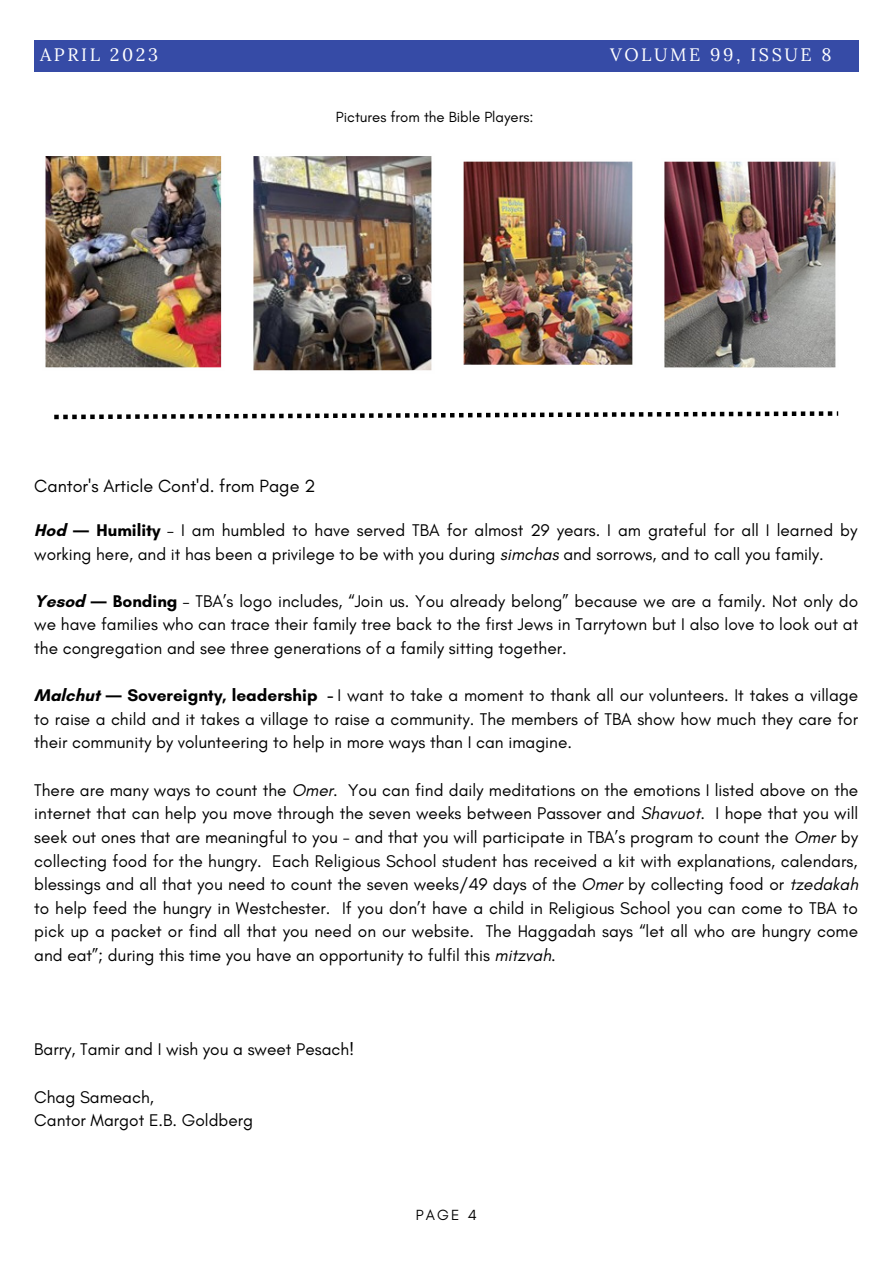
<style>
.page{position:relative;width:893px;height:1264px;background:#fff}
.page>*{position:absolute;margin:0;border:0;box-sizing:border-box;transform-origin:0 0}
.t1{font:18px "Glacial Indifference";color:#000}
.t2{font:18px "Lora";letter-spacing:.14em;color:#fff}
.t3{font:17.25px/23.5px "Glacial Indifference";color:#000;text-align:justify}
.t4{font:15px "Glacial Indifference";color:#000}
.s1{font-weight:700}
.s2{font-family:"Noto Sans";font-weight:700}
.s3{font-style:italic}
</style>
<div class="page">
<div style="left:34px;top:40px;width:824px;height:32px;background:#364ba6"></div>
<svg style="left:54px;top:411px;width:784px;height:8px"></svg>
<img style="left:45px;top:156px;width:177px;height:212px">
<img style="left:253px;top:156px;width:179px;height:215px">
<img style="left:463px;top:161px;width:170px;height:204px">
<img style="left:664px;top:161px;width:172px;height:207px">
<p class="t2" style="left:40px;top:42px;width:119px">APRIL 2023</p>
<p class="t2" style="left:610px;top:42px;width:223px">VOLUME 99, ISSUE 8</p>
<p class="t4" style="left:336px;top:108px;width:199px">Pictures from the Bible Players:</p>
<p class="t1" style="left:34px;top:475px;width:282px">Cantor's Article Cont'd. from Page 2</p>
<p class="t3" style="left:34px;top:518px;width:824px"><span class="s1">Hod</span> <span class="s2">―</span> <span class="s1">Humility</span> – I am humbled to have served TBA for almost 29 years. I am grateful for all I learned by working here, and it has been a privilege to be with you during <span class="s3">simchas</span> and sorrows, and to call you family.</p>
<p class="t3" style="left:34px;top:589px;width:825px"><span class="s1">Yesod</span> <span class="s2">―</span> <span class="s1">Bonding</span> – TBA’s logo includes, “Join us. You already belong” because we are a family. Not only do we have families who can trace their family tree back to the first Jews in Tarrytown but I also love to look out at the congregation and see three generations of a family sitting together.</p>
<p class="t3" style="left:34px;top:683px;width:825px"><span class="s1">Malchut</span> <span class="s2">―</span> <span class="s1">Sovereignty, leadership -</span> I want to take a moment to thank all our volunteers. It takes a village to raise a child and it takes a village to raise a community. The members of TBA show how much they care for their community by volunteering to help in more ways than I can imagine.</p>
<p class="t3" style="left:34px;top:777px;width:825px">There are many ways to count the <span class="s3">Omer</span>. You can find daily meditations on the emotions I listed above on the internet that can help you move through the seven weeks between Passover and <span class="s3">Shavuot</span>. I hope that you will seek out ones that are meaningful to you - and that you will participate in TBA’s program to count the <span class="s3">Omer</span> by collecting food for the hungry. Each Religious School student has received a kit with explanations, calendars, blessings and all that you need to count the seven weeks/49 days of the <span class="s3">Omer</span> by collecting food or <span class="s3">tzedakah </span>to help feed the hungry in Westchester. If you don’t have a child in Religious School you can come to TBA to pick up a packet or find all that you need on our website. The Haggadah says “let all who are hungry come and eat”; during this time you have an opportunity to fulfil this <span class="s3">mitzvah.</span></p>
<p class="t3" style="left:34px;top:1037px;width:321px">Barry, Tamir and I wish you a sweet Pesach!</p>
<p class="t3" style="left:34px;top:1084px;width:220px">Chag Sameach,<br>Cantor Margot E.B. Goldberg</p>
<p class="t4" style="left:416px;top:1205px;width:62px">PAGE 4</p>
</div>
